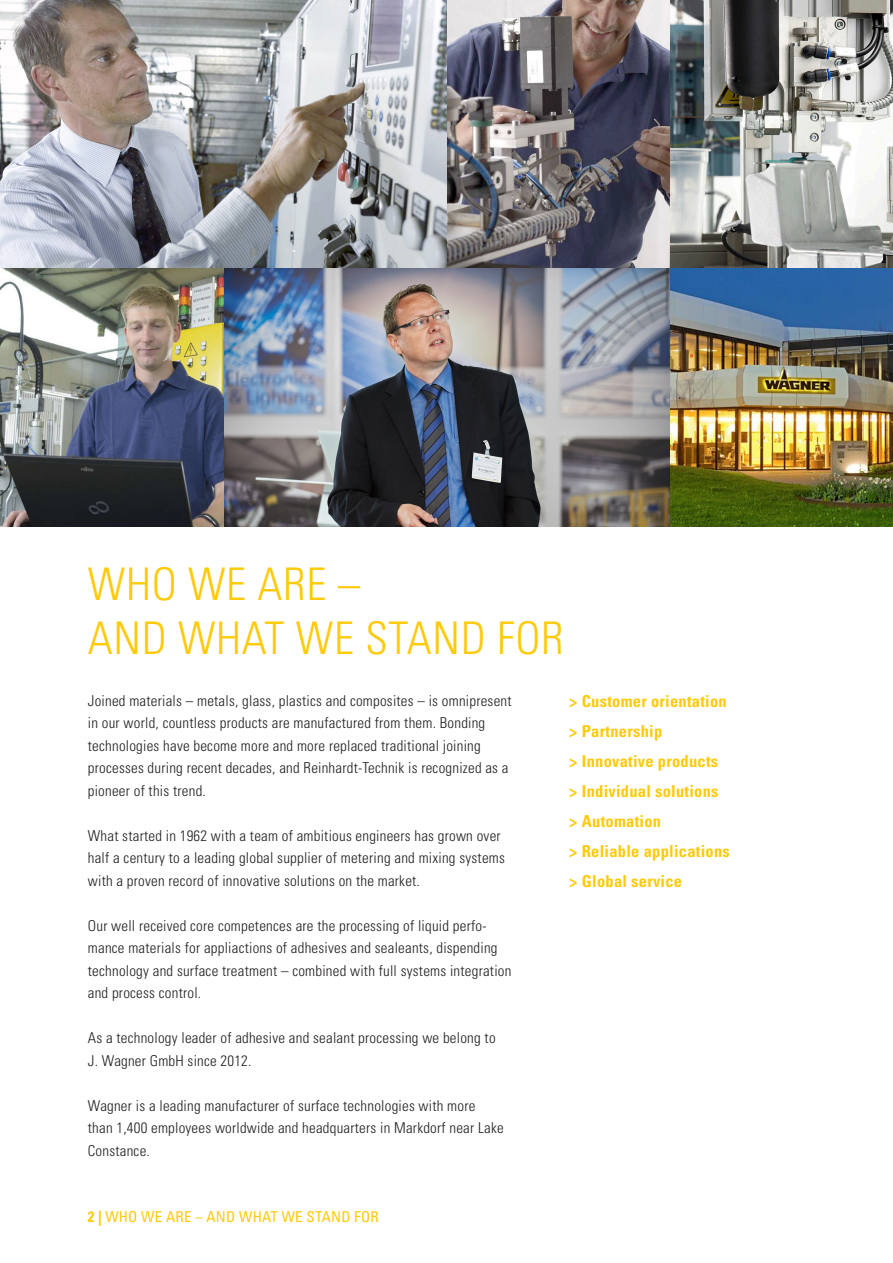
<style>
.page{position:relative;width:893px;height:1263px;background:#fff}
.page>*{position:absolute;margin:0;border:0;box-sizing:border-box;transform-origin:0 0}
.Headline_Thin{font:300 condensed 45px "Univers LT Std";letter-spacing:.015em;color:#feca0a}
.t1{font:700 condensed 16.5px "Univers LT Std";letter-spacing:.015em;color:#feca0a}
.Fließtext{font:300 condensed 15px/22.5px "Univers LT Std";letter-spacing:.015em;color:#231f20}
.Seitenzahlen{font:condensed 15px "Univers LT Std";letter-spacing:.015em;color:#feca0a}
.s1{font-weight:700}
</style>
<div class="page">
<img style="left:0;top:0;width:893px;height:526px">
<p class="Headline_Thin" style="left:88px;top:557px;width:274px">WHO WE ARE –</p>
<p class="Headline_Thin" style="left:88px;top:611px;width:477px">AND WHAT WE STAND FOR</p>
<p class="Fließtext" style="left:88px;top:689px;width:425px">Joined materials – metals, glass, plastics and composites – is omnipresent in our world, countless products are manufactured from them. Bonding technologies have become more and more replaced traditional joining processes during recent decades, and Reinhardt-Technik is recognized as a pioneer of this trend.</p>
<p class="Fließtext" style="left:88px;top:824px;width:419px">What started in 1962 with a team of ambitious engineers has grown over half a century to a leading global supplier of metering and mixing systems with a proven record of innovative solutions on the market.</p>
<p class="Fließtext" style="left:88px;top:914px;width:425px">Our well received core competences are the processing of liquid perfo&shy;mance materials for appliactions of adhesives and sealeants, dispending technology and surface treatment – combined with full systems integration and process control.</p>
<p class="Fließtext" style="left:88px;top:1026px;width:409px">As a technology leader of adhesive and sealant processing we belong to<br>J. Wagner GmbH since 2012.</p>
<p class="Fließtext" style="left:88px;top:1094px;width:417px">Wagner is a leading manufacturer of surface technologies with more than 1,400 employees worldwide and headquarters in Markdorf near Lake<br>Constance.</p>
<p class="t1" style="left:569px;top:691px;width:159px">&gt; Customer orientation</p>
<p class="t1" style="left:569px;top:721px;width:95px">&gt; Partnership</p>
<p class="t1" style="left:569px;top:751px;width:151px">&gt; Innovative products</p>
<p class="t1" style="left:569px;top:781px;width:151px">&gt; Individual solutions</p>
<p class="t1" style="left:569px;top:811px;width:93px">&gt; Automation</p>
<p class="t1" style="left:569px;top:841px;width:162px">&gt; Reliable applications</p>
<p class="t1" style="left:569px;top:871px;width:115px">&gt; Global service</p>
<p class="Seitenzahlen" style="left:88px;top:1207px;width:292px"><span class="s1">2 |</span> WHO WE ARE – AND WHAT WE STAND FOR</p>
</div>
